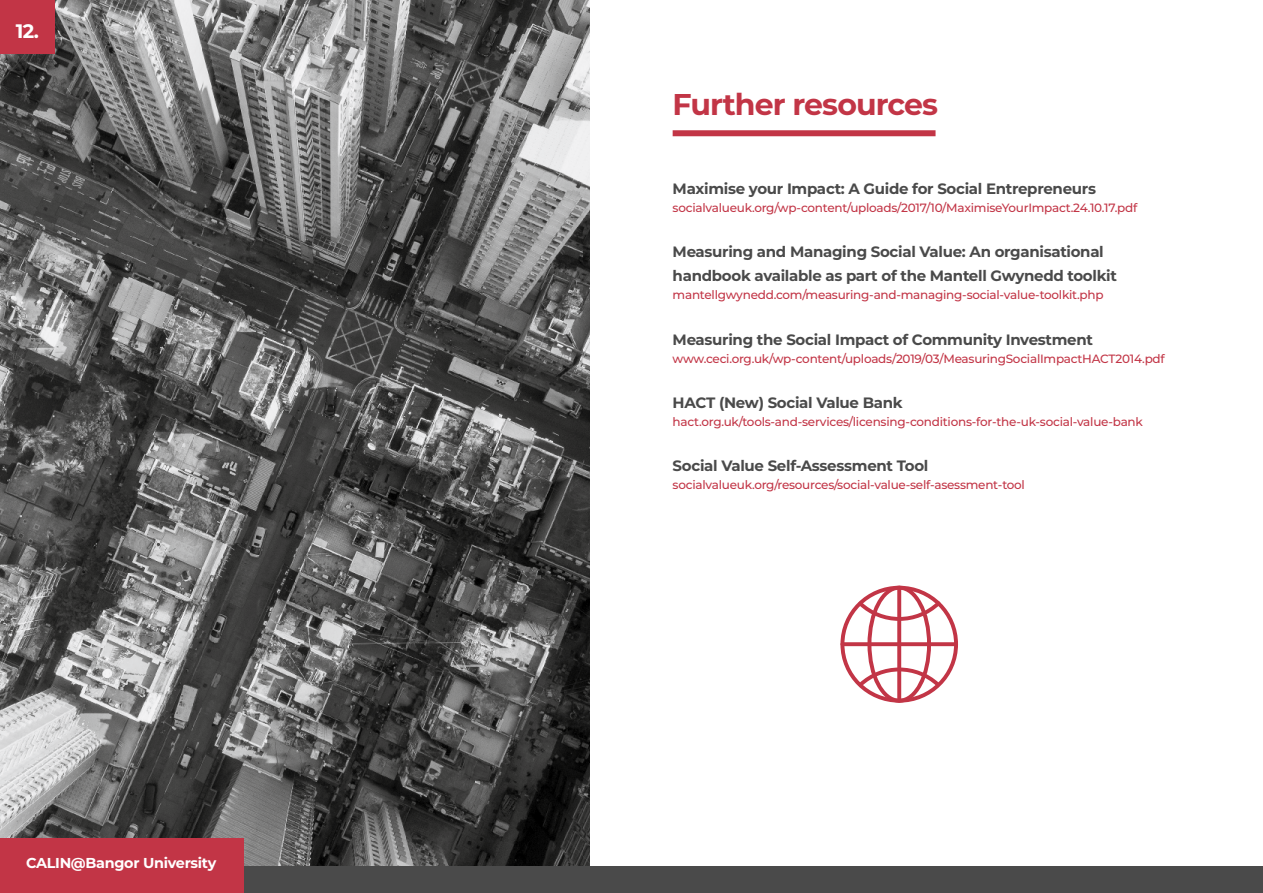
<style>
.page{position:relative;width:1263px;height:893px;background:#fff}
.page>*{position:absolute;margin:0;border:0;box-sizing:border-box;transform-origin:0 0}
.t1{font:700 30px "Montserrat";letter-spacing:-.03em;color:#c23546}
.t2{font:700 19.5px "Montserrat";color:#fff}
.main_body_bullet{font:700 15px/24px "Montserrat";letter-spacing:-.02em;color:#4a4a4a}
.t3{font:700 14.4px "Montserrat";letter-spacing:-.02em;color:#fff}
.main_body_bullet-2{font:500 12px "Montserrat";letter-spacing:-.02em;color:#c23546}
</style>
<div class="page">
<img style="left:0;top:0;width:590px;height:866px">
<svg style="left:840px;top:586px;width:118px;height:117px"></svg>
<svg style="left:840px;top:642px;width:118px;height:4px"></svg>
<svg style="left:897px;top:586px;width:4px;height:117px"></svg>
<div style="left:0;top:0;width:55px;height:54px;background:#c23546"></div>
<div style="left:0;top:866px;width:1263px;height:27px;background:#4a4a4a"></div>
<div style="left:0;top:838px;width:243px;height:55px;background:#c23546"></div>
<div style="left:673px;top:130px;width:262px;height:6px;background:#c23546"></div>
<h2 class="t2" style="left:16px;top:17px;width:25px">12.</h2>
<p class="t3" style="left:26px;top:852px;width:192px">CALIN@Bangor University</p>
<p class="t1" style="left:673px;top:82px;width:267px">Further resources</p>
<p class="main_body_bullet" style="left:673px;top:176px;width:425px">Maximise your Impact: A Guide for Social Entrepreneurs</p>
<p class="main_body_bullet-2" style="left:673px;top:200px;width:466px">socialvalueuk.org/wp-content/uploads/2017/10/MaximiseYourImpact.24.10.17.pdf</p>
<p class="main_body_bullet" style="left:673px;top:239px;width:446px">Measuring and Managing Social Value: An organisational handbook available as part of the Mantell Gwynedd toolkit</p>
<p class="main_body_bullet-2" style="left:673px;top:287px;width:432px">mantellgwynedd.com/measuring-and-managing-social-value-toolkit.php</p>
<p class="main_body_bullet" style="left:673px;top:327px;width:422px">Measuring the Social Impact of Community Investment</p>
<p class="main_body_bullet-2" style="left:673px;top:350px;width:494px">www.ceci.org.uk/wp-content/uploads/2019/03/MeasuringSocialImpactHACT2014.pdf</p>
<p class="main_body_bullet" style="left:673px;top:390px;width:232px">HACT (New) Social Value Bank</p>
<p class="main_body_bullet-2" style="left:673px;top:413px;width:472px">hact.org.uk/tools-and-services/licensing-conditions-for-the-uk-social-value-bank</p>
<p class="main_body_bullet" style="left:673px;top:453px;width:257px">Social Value Self-Assessment Tool</p>
<p class="main_body_bullet-2" style="left:673px;top:477px;width:354px">socialvalueuk.org/resources/social-value-self-asessment-tool</p>
</div>
